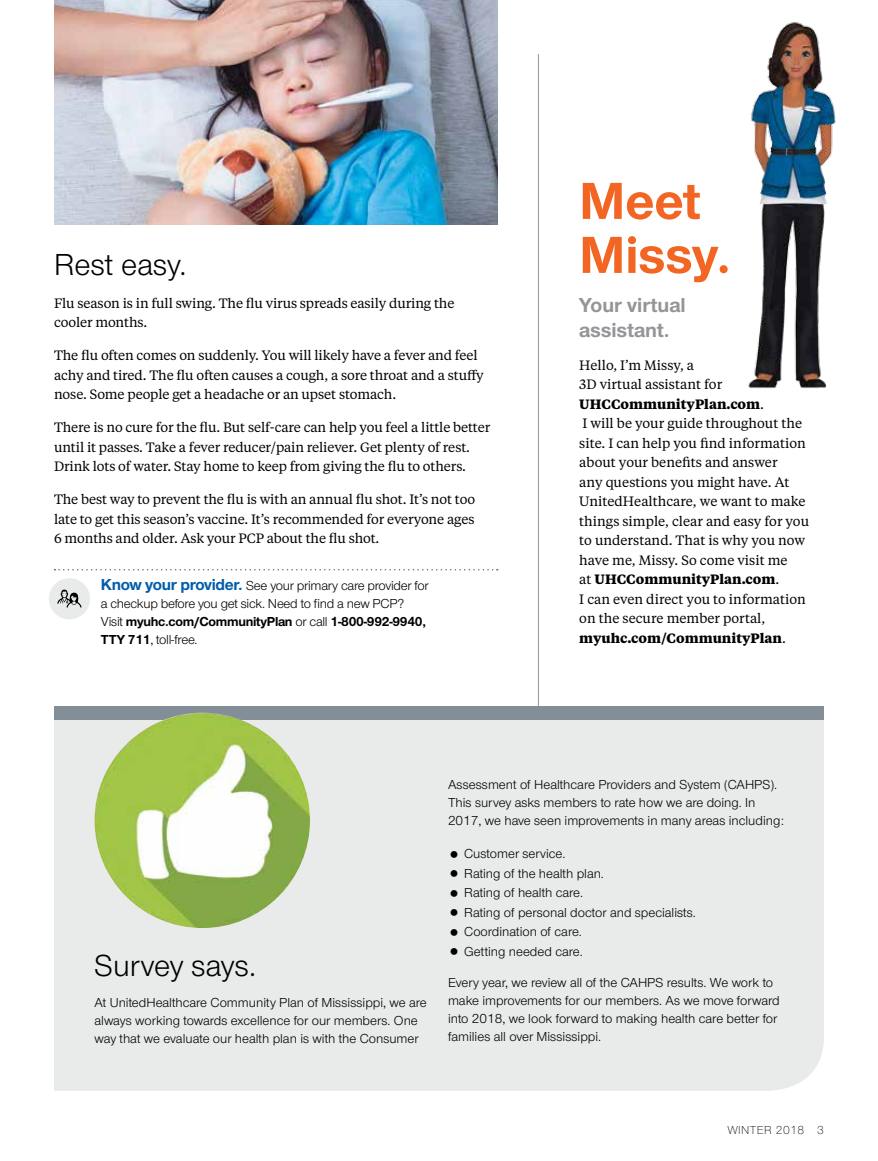
<style>
.page{position:relative;width:878px;height:1161px;background:#fff}
.page>*{position:absolute;margin:0;border:0;box-sizing:border-box;transform-origin:0 0}
.t1{font:700 54px/54px "UHC Sans";color:#f26522}
.t2{font:31.5px "UHC Sans";color:#000}
.t3{font:700 21px/25.2px "UHC Sans";color:#939598}
.t4{font:13.5px/19.5px "UHC Serif Text";letter-spacing:-.01em;color:#000}
.t5{font:13.5px/18px "UHC Sans";color:#000}
.t6{font:13.5px/18px "UHC Sans";letter-spacing:-.02em;color:#000}
.t7{font:300 12px "UHC Sans";letter-spacing:.04em;color:#000}
.s1{font-weight:700;font-size:16.5px;color:#005dac}
.s2{font-weight:700}
</style>
<div class="page">
<div style="left:54px;top:719px;width:770px;height:372px;background:#e9eaea"></div>
<div style="left:54px;top:706px;width:770px;height:13px;background:#838e98"></div>
<hr style="left:538px;top:54px;width:1px;height:652px;background:#939598">
<img style="left:54px;top:0;width:443px;height:225px">
<svg style="left:54px;top:569px;width:443px;height:1px"></svg>
<div style="left:49px;top:578px;width:41px;height:41px;background:#e9eaea;border-radius:50%"></div>
<svg style="left:57px;top:590px;width:25px;height:18px"></svg>
<img style="left:94px;top:713px;width:216px;height:215px;border-radius:108px">
<img style="left:748px;top:22px;width:88px;height:367px">
<h2 class="t2" style="left:54px;top:244px;width:134px">Rest easy.</h2>
<p class="t4" style="left:54px;top:293px;width:402px">Flu season is in full swing. The flu virus spreads easily during the cooler months.</p>
<p class="t4" style="left:54px;top:345px;width:431px">The flu often comes on suddenly. You will likely have a fever and feel achy and tired. The flu often causes a cough, a sore throat and a stuffy nose. Some people get a headache or an upset stomach.</p>
<p class="t4" style="left:54px;top:417px;width:437px">There is no cure for the flu. But self-care can help you feel a little better until it passes. Take a fever reducer/pain reliever. Get plenty of rest.<br>Drink lots of water. Stay home to keep from giving the flu to others.</p>
<p class="t4" style="left:54px;top:489px;width:422px;text-align:justify">The best way to prevent the flu is with an annual flu shot. It’s not too late to get this season’s vaccine. It’s recommended for everyone ages 6 months and older. Ask your PCP about the flu shot.</p>
<p class="t6" style="left:101px;top:576px;width:329px"><span class="s1">Know your provider.</span> See your primary care provider for a checkup before you get sick. Need to find a new PCP?<br>Visit <span class="s2">myuhc.com/CommunityPlan</span> or call <span class="s2">1-800-992-9940, TTY 711</span>, toll-free.</p>
<h1 class="t1" style="left:579px;top:172px;width:153px">Meet<br>Missy.</h1>
<h3 class="t3" style="left:579px;top:291px;width:108px">Your virtual assistant.</h3>
<p class="t4" style="left:579px;top:355px;width:231px">Hello, I’m Missy, a<br>3D virtual assistant for<br><span class="s2">UHCCommunityPlan.com</span>.<br>I will be your guide throughout the site. I can help you find information about your benefits and answer<br>any questions you might have. At<br>UnitedHealthcare, we want to make things simple, clear and easy for you to understand. That is why you now have me, Missy. So come visit me<br>at <span class="s2">UHCCommunityPlan.com</span>.<br>I can even direct you to information on the secure member portal, <span class="s2">myuhc.com/CommunityPlan</span>.</p>
<h2 class="t2" style="left:94px;top:945px;width:163px">Survey says.</h2>
<p class="t5" style="left:94px;top:993px;width:334px">At UnitedHealthcare Community Plan of Mississippi, we are always working towards excellence for our members. One way that we evaluate our health plan is with the Consumer</p>
<p class="t5" style="left:448px;top:775px;width:337px">Assessment of Healthcare Providers and System (CAHPS).<br>This survey asks members to rate how we are doing. In<br>2017, we have seen improvements in many areas including:</p>
<p class="t5" style="left:464px;top:844px;width:233px;line-height:19.5px">Customer service.<br>Rating of the health plan.<br>Rating of health care.<br>Rating of personal doctor and specialists.<br>Coordination of care.<br>Getting needed care.</p>
<p class="t5" style="left:448px;top:973px;width:333px">Every year, we review all of the CAHPS results. We work to make improvements for our members. As we move forward into 2018, we look forward to making health care better for families all over Mississippi.</p>
<p class="t7" style="left:727px;top:1122px;width:98px">WINTER 2018 3</p>
</div>
